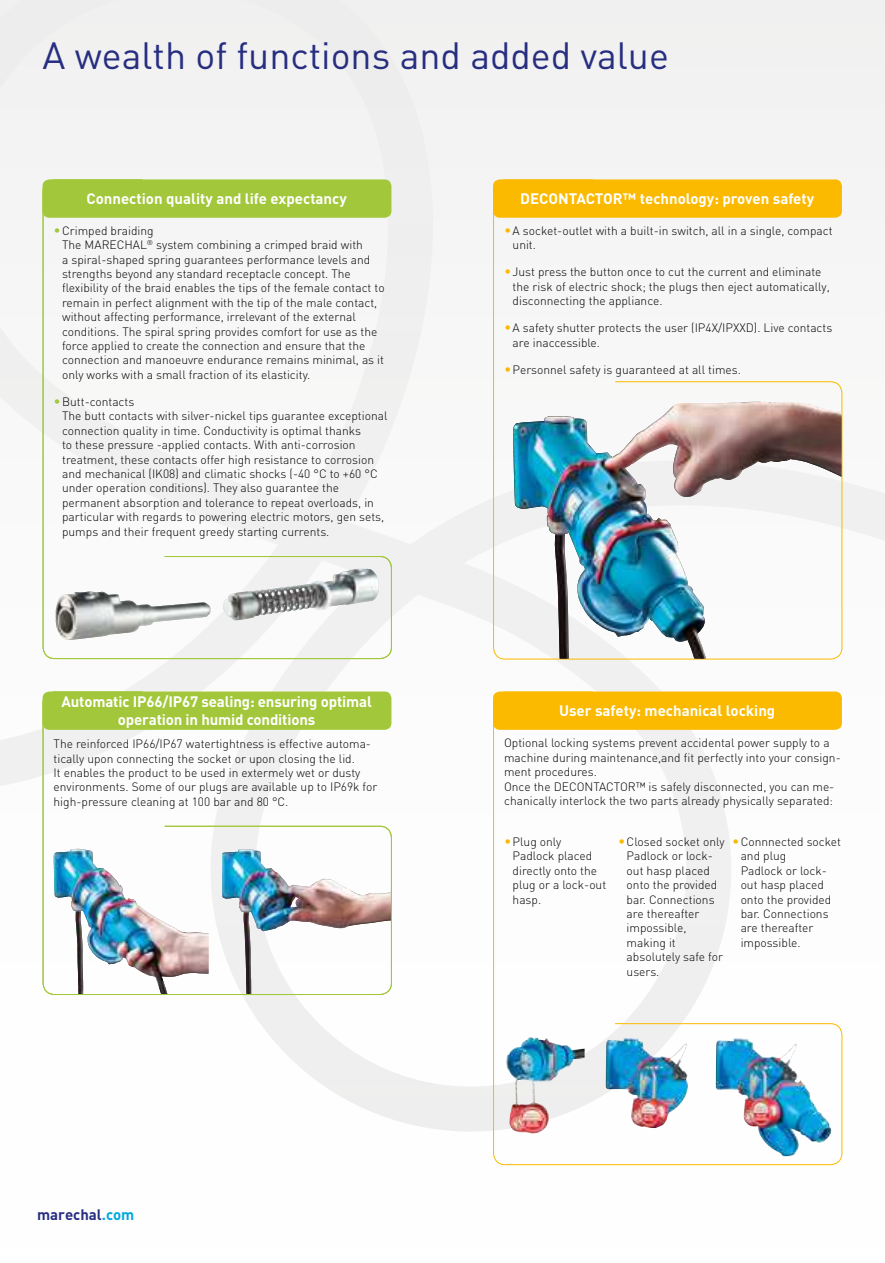
<style>
.page{position:relative;width:885px;height:1263px;background:#fff}
.page>*{position:absolute;margin:0;border:0;box-sizing:border-box;transform-origin:0 0}
.t1{font:37.5px "DIN";color:#272e80}
.t2{font:700 15px/18px "DIN";letter-spacing:-.005em;color:#fff;text-align:center}
.t3{font:700 15px "DIN";color:#272e80}
.t4{font:300 12px/14.4px "DIN";color:#000}
.s1{font-size:13.5px;color:#a2c73a}
.s2{font-size:13.5px;color:#fbba00}
.s3{color:#00a7de}
</style>
<div class="page">
<svg style="left:492px;top:691px;width:350px;height:475px"></svg>
<svg style="left:492px;top:179px;width:350px;height:481px"></svg>
<img style="left:513px;top:402px;width:236px;height:256px">
<svg style="left:42px;top:179px;width:350px;height:481px"></svg>
<img style="left:42px;top:692px;width:350px;height:303px">
<div style="left:43px;top:179px;width:348px;height:39px;background:#a2c73a;border-radius:7px"></div>
<div style="left:493px;top:179px;width:348px;height:39px;background:#fbba00;border-radius:7px"></div>
<div style="left:43px;top:691px;width:348px;height:39px;background:#a2c73a;border-radius:7px"></div>
<div style="left:493px;top:691px;width:348px;height:39px;background:#fbba00;border-radius:7px"></div>
<img style="left:506px;top:1037px;width:78px;height:97px">
<img style="left:605px;top:1038px;width:83px;height:90px">
<img style="left:715px;top:1038px;width:117px;height:118px">
<h1 class="t1" style="left:43px;top:39px;width:627px">A wealth of functions and added value</h1>
<p class="t2" style="left:86px;top:190px;width:262px">Connection quality and life expectancy</p>
<p class="t2" style="left:520px;top:190px;width:295px">DECONTACTOR™ technology: proven safety</p>
<p class="t4" style="left:62px;top:224px;width:324px;text-indent:-9px"><span class="s1">•</span> Crimped braiding<br>The MARECHAL<sup>®</sup> system combining a crimped braid with<br>a spiral-shaped spring guarantees performance levels and strengths beyond any standard receptacle concept. The flexibility of the braid enables the tips of the female contact to remain in perfect alignment with the tip of the male contact, without affecting performance, irrelevant of the external conditions. The spiral spring provides comfort for use as the force applied to create the connection and ensure that the connection and manoeuvre endurance remains minimal, as it only works with a small fraction of its elasticity.</p>
<p class="t4" style="left:62px;top:395px;width:327px;text-indent:-9px"><span class="s1">•</span> Butt-contacts<br>The butt contacts with silver-nickel tips guarantee exceptional connection quality in time. Conductivity is optimal thanks<br>to these pressure -applied contacts. With anti-corrosion treatment, these contacts offer high resistance to corrosion and mechanical (IK08) and climatic shocks (-40 °C to +60 °C under operation conditions). They also guarantee the permanent absorption and tolerance to repeat overloads, in particular with regards to powering electric motors, gen sets, pumps and their frequent greedy starting currents.</p>
<p class="t4" style="left:512px;top:224px;width:321px;text-indent:-9px"><span class="s2">•</span> A socket-outlet with a built-in switch, all in a single, compact unit.</p>
<p class="t4" style="left:512px;top:266px;width:318px;text-indent:-9px"><span class="s2">•</span> Just press the button once to cut the current and eliminate the risk of electric shock; the plugs then eject automatically, disconnecting the appliance.</p>
<p class="t4" style="left:512px;top:322px;width:321px;text-indent:-9px"><span class="s2">•</span> A safety shutter protects the user (IP4X/IPXXD). Live contacts are inaccessible.</p>
<p class="t4" style="left:504px;top:363px;width:238px"><span class="s2">•</span> Personnel safety is guaranteed at all times.</p>
<p class="t2" style="left:61px;top:693px;width:312px">Automatic IP66/IP67 sealing: ensuring optimal operation in humid conditions</p>
<p class="t2" style="left:559px;top:702px;width:218px">User safety: mechanical locking</p>
<p class="t4" style="left:54px;top:738px;width:325px">The reinforced IP66/IP67 watertightness is effective automa&shy;tically upon connecting the socket or upon closing the lid.<br>It enables the product to be used in extermely wet or dusty environments. Some of our plugs are available up to IP69k for high-pressure cleaning at 100 bar and 80 °C.</p>
<p class="t4" style="left:504px;top:737px;width:338px">Optional locking systems prevent accidental power supply to a machine during maintenance,and fit perfectly into your consign&shy;ment procedures.<br>Once the DECONTACTOR™ is safely disconnected, you can me&shy;chanically interlock the two parts already physically separated:</p>
<p class="t4" style="left:512px;top:835px;width:95px;text-indent:-9px"><span class="s2">•</span> Plug only<br>Padlock placed directly onto the plug or a lock-out hasp.</p>
<p class="t4" style="left:626px;top:835px;width:99px;text-indent:-9px"><span class="s2">•</span> Closed socket only<br>Padlock or lock&shy;out hasp placed onto the provided bar. Connections are thereafter impossible, making it absolutely safe for users.</p>
<p class="t4" style="left:740px;top:835px;width:102px;text-indent:-9px"><span class="s2">•</span> Connnected socket and plug<br>Padlock or lock&shy;out hasp placed onto the provided bar. Connections are thereafter impossible.</p>
<p class="t3" style="left:37px;top:1208px;width:99px">marechal<span class="s3">.com</span></p>
</div>
